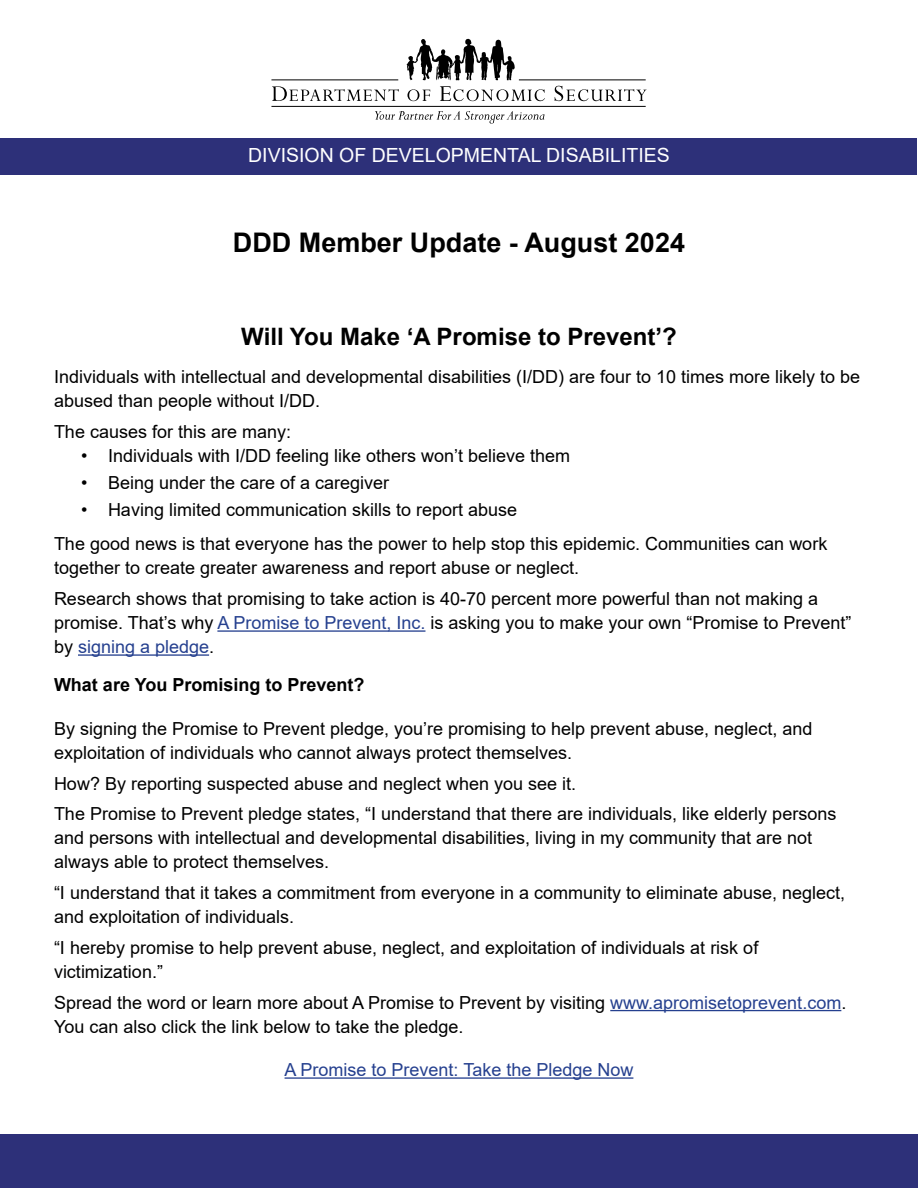
<style>
.page{position:relative;width:918px;height:1188px;background:#fff}
.page>*{position:absolute;margin:0;border:0;box-sizing:border-box;transform-origin:0 0}
.t1{font:700 27px "Arial";color:#000}
.Header_2{font:700 24px "Arial";color:#000}
.t2{font:19.5px "Arial";color:#fff}
.Paragraph_Style_1{font:18px/24px "Arial";color:#000}
.t3{font:18px "Arial";color:#25408f}
.t4{font:700 18px "Arial";color:#000}
.s1{color:#25408f}
</style>
<div class="page">
<div style="left:0;top:1134px;width:918px;height:54px;background:#2d3079"></div>
<div style="left:1px;top:138px;width:916px;height:36px;background:#2d3079"></div>
<svg style="left:272px;top:86px;width:127px;height:15px"></svg>
<svg style="left:375px;top:111px;width:170px;height:13px"></svg>
<svg style="left:407px;top:39px;width:108px;height:41px"></svg>
<svg style="left:407px;top:89px;width:23px;height:12px"></svg>
<svg style="left:440px;top:86px;width:105px;height:15px"></svg>
<svg style="left:555px;top:86px;width:92px;height:15px"></svg>
<hr style="left:271px;top:79px;width:127px;height:1px;background:#000">
<hr style="left:519px;top:79px;width:127px;height:1px;background:#000">
<hr style="left:271px;top:106px;width:375px;height:1px;background:#000">
<hr style="left:217px;top:630px;width:208px;height:2px;background:#25408f">
<hr style="left:78px;top:654px;width:131px;height:2px;background:#25408f">
<hr style="left:610px;top:1010px;width:231px;height:1px;background:#25408f">
<hr style="left:285px;top:1077px;width:348px;height:2px;background:#25408f">
<p class="t2" style="left:248px;top:142px;width:423px">DIVISION OF DEVELOPMENTAL DISABILITIES</p>
<h1 class="t1" style="left:233px;top:223px;width:454px">DDD Member Update - August 2024</h1>
<h2 class="Header_2" style="left:241px;top:320px;width:437px">Will You Make ‘A Promise to Prevent’?</h2>
<p class="Paragraph_Style_1" style="left:54px;top:364px;width:808px">Individuals with intellectual and developmental disabilities (I/DD) are four to 10 times more likely to be abused than people without I/DD.</p>
<p class="Paragraph_Style_1" style="left:54px;top:419px;width:239px">The causes for this are many:</p>
<p class="Paragraph_Style_1" style="left:81px;top:443px;width:491px">• Individuals with I/DD feeling like others won’t believe them</p>
<p class="Paragraph_Style_1" style="left:81px;top:471px;width:310px">• Being under the care of a caregiver</p>
<p class="Paragraph_Style_1" style="left:81px;top:498px;width:438px">• Having limited communication skills to report abuse</p>
<p class="Paragraph_Style_1" style="left:54px;top:532px;width:775px">The good news is that everyone has the power to help stop this epidemic. Communities can work together to create greater awareness and report abuse or neglect.</p>
<p class="Paragraph_Style_1" style="left:54px;top:587px;width:799px">Research shows that promising to take action is 40-70 percent more powerful than not making a promise. That’s why <span class="s1">A Promise to Prevent, Inc.</span> is asking you to make your own “Promise to Prevent” by <span class="s1">signing a pledge</span>.</p>
<h3 class="t4" style="left:54px;top:672px;width:312px">What are You Promising to Prevent?</h3>
<p class="Paragraph_Style_1" style="left:54px;top:716px;width:760px">By signing the Promise to Prevent pledge, you’re promising to help prevent abuse, neglect, and exploitation of individuals who cannot always protect themselves.</p>
<p class="Paragraph_Style_1" style="left:54px;top:771px;width:524px">How? By reporting suspected abuse and neglect when you see it.</p>
<p class="Paragraph_Style_1" style="left:54px;top:802px;width:784px">The Promise to Prevent pledge states, “I understand that there are individuals, like elderly persons and persons with intellectual and developmental disabilities, living in my community that are not always able to protect themselves.</p>
<p class="Paragraph_Style_1" style="left:54px;top:881px;width:793px">“I understand that it takes a commitment from everyone in a community to eliminate abuse, neglect, and exploitation of individuals.</p>
<p class="Paragraph_Style_1" style="left:54px;top:935px;width:706px">“I hereby promise to help prevent abuse, neglect, and exploitation of individuals at risk of victimization.”</p>
<p class="Paragraph_Style_1" style="left:54px;top:990px;width:794px">Spread the word or learn more about A Promise to Prevent by visiting <span class="s1">www.apromisetoprevent.com</span>.<br>You can also click the link below to take the pledge.</p>
<p class="t3" style="left:285px;top:1057px;width:350px">A Promise to Prevent: Take the Pledge Now</p>
</div>
